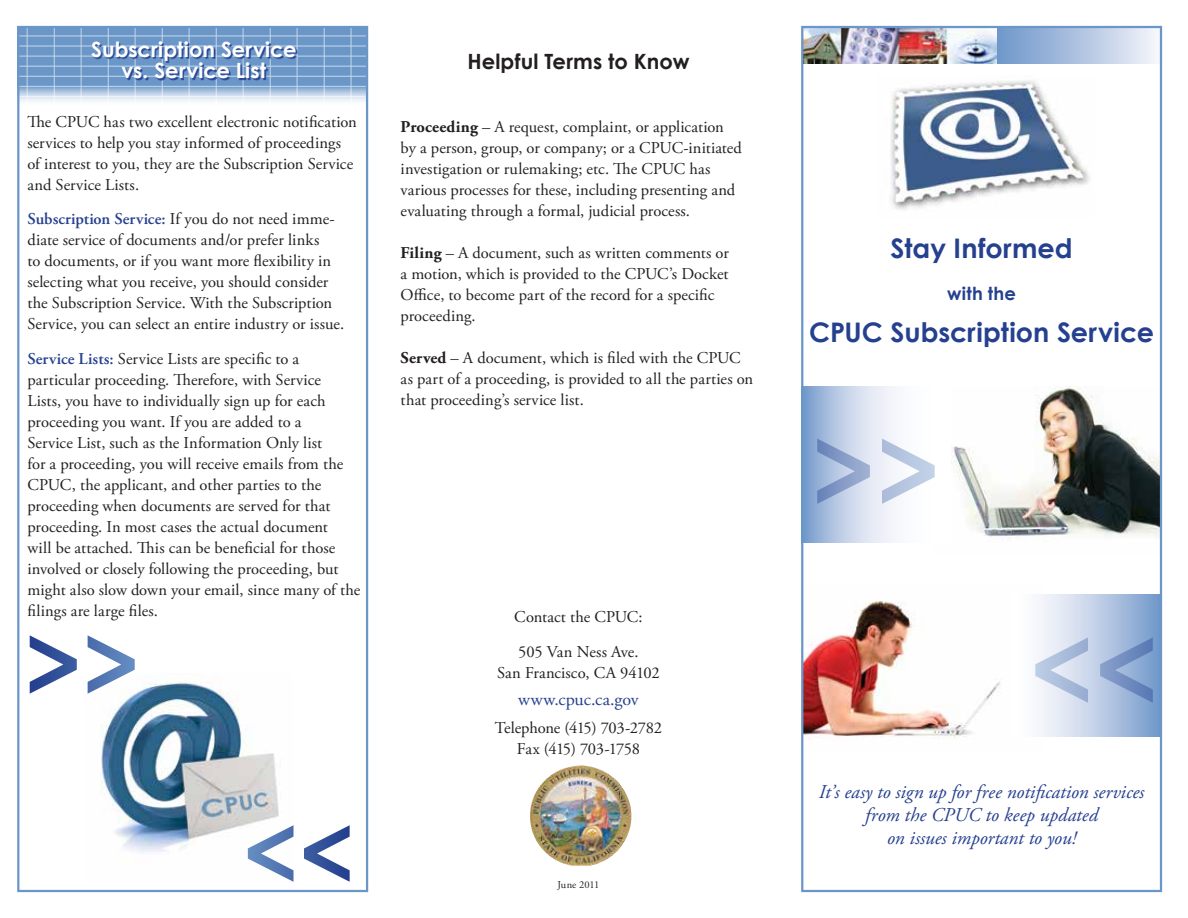
<style>
.page{position:relative;width:1188px;height:918px;background:#fff}
.page>*{position:absolute;margin:0;border:0;box-sizing:border-box;transform-origin:0 0}
.t1{font:700 108px "Century Gothic";color:#fff}
.t2{font:700 96.6px "Century Gothic";color:#fff}
.t3{font:700 27px "Century Gothic";color:#25408f}
.t4{font:700 21px/21px "Century Gothic";letter-spacing:.005em;color:#fff;text-align:center}
.t5{font:700 21px "Century Gothic";letter-spacing:.005em;color:#231f20}
.t6{font:italic 19.5px/23.4px "Adobe Garamond Pro";color:#25408f;text-align:center}
.t7{font:18px "Adobe Garamond Pro";color:#25408f}
.t8{font:700 18px "Century Gothic";letter-spacing:.015em;color:#25408f}
.t9{font:16.5px/21px "Adobe Garamond Pro";letter-spacing:.005em;color:#231f20}
.t10{font:16.5px/21px "Adobe Garamond Pro";letter-spacing:-.02em;color:#231f20;text-align:center}
.t11{font:10.5px "Adobe Garamond Pro";color:#231f20}
.s1{font-weight:600;color:#25408f}
.s2{font-weight:700}
</style>
<div class="page">
<svg style="left:20px;top:29px;width:345px;height:73px;background:#87aad2"></svg>
<hr style="left:17px;top:96px;width:351px;height:1px;background:#fff">
<hr style="left:17px;top:86px;width:351px;height:1px;background:#fff">
<hr style="left:17px;top:76px;width:351px;height:1px;background:#fff">
<hr style="left:17px;top:66px;width:351px;height:1px;background:#fff">
<hr style="left:17px;top:56px;width:351px;height:1px;background:#fff">
<hr style="left:17px;top:46px;width:351px;height:1px;background:#fff">
<hr style="left:17px;top:36px;width:351px;height:1px;background:#fff">
<hr style="left:351px;top:26px;width:1px;height:80px;background:#fff">
<hr style="left:324px;top:26px;width:1px;height:80px;background:#fff">
<hr style="left:297px;top:26px;width:1px;height:80px;background:#fff">
<hr style="left:270px;top:26px;width:1px;height:80px;background:#fff">
<hr style="left:243px;top:26px;width:1px;height:80px;background:#fff">
<hr style="left:216px;top:26px;width:1px;height:80px;background:#fff">
<hr style="left:189px;top:26px;width:1px;height:80px;background:#fff">
<hr style="left:162px;top:26px;width:1px;height:80px;background:#fff">
<hr style="left:135px;top:26px;width:1px;height:80px;background:#fff">
<hr style="left:108px;top:26px;width:1px;height:80px;background:#fff">
<hr style="left:81px;top:26px;width:1px;height:80px;background:#fff">
<hr style="left:54px;top:26px;width:1px;height:80px;background:#fff">
<hr style="left:27px;top:26px;width:1px;height:80px;background:#fff">
<img style="left:891px;top:80px;width:199px;height:130px">
<div style="left:990px;top:27px;width:173px;height:36px;background:linear-gradient(to right,#6b94c9,#f5f4fa)"></div>
<img style="left:804px;top:29px;width:192px;height:34px">
<img style="left:804px;top:594px;width:239px;height:145px">
<img style="left:951px;top:387px;width:208px;height:152px">
<svg style="left:804px;top:387px;width:92px;height:155px;background:#c3d1e8"></svg>
<div style="left:1012px;top:595px;width:149px;height:141px;background:linear-gradient(to right,#fff,#7b9ece)"></div>
<div style="left:801px;top:26px;width:361px;height:866px;border:2px solid #6a96c8"></div>
<img style="left:550px;top:765px;width:33px;height:11px">
<div style="left:17px;top:26px;width:351px;height:866px;border:2px solid #6a96c8"></div>
<div style="left:93px;top:43px;width:205px;height:37px;background:#25408f;opacity:.9"></div>
<img style="left:100px;top:677px;width:179px;height:176px">
<svg style="left:1035px;top:637px;width:118px;height:66px;background:#c0cfe7"></svg>
<svg style="left:248px;top:825px;width:31px;height:28px"></svg>
<p class="t4" style="left:91px;top:38px;width:207px">Subscription Service vs. Service List</p>
<p class="t9" style="left:27px;top:111px;width:331px">The CPUC has two excellent electronic notification services to help you stay informed of proceedings of interest to you, they are the Subscription Service and Service Lists.</p>
<p class="t9" style="left:27px;top:209px;width:318px"><span class="s1">Subscription Service:</span> If you do not need imme&shy;diate service of documents and/or prefer links<br>to documents, or if you want more flexibility in selecting what you receive, you should consider the Subscription Service. With the Subscription Service, you can select an entire industry or issue.</p>
<p class="t9" style="left:27px;top:348px;width:334px"><span class="s1">Service Lists:</span> Service Lists are specific to a particular proceeding. Therefore, with Service<br>Lists, you have to individually sign up for each proceeding you want. If you are added to a<br>Service List, such as the Information Only list<br>for a proceeding, you will receive emails from the CPUC, the applicant, and other parties to the proceeding when documents are served for that proceeding. In most cases the actual document<br>will be attached. This can be beneficial for those involved or closely following the proceeding, but might also slow down your email, since many of the filings are large files.</p>
<h2 class="t2" style="left:24px;top:591px;width:117px">&gt;&gt;</h2>
<p class="t5" style="left:467px;top:45px;width:224px">Helpful Terms to Know</p>
<p class="t9" style="left:401px;top:117px;width:343px"><span class="s2">Proceeding</span> – A request, complaint, or application by a person, group, or company; or a CPUC-initiated investigation or rulemaking; etc. The CPUC has various processes for these, including presenting and evaluating through a formal, judicial process.</p>
<p class="t9" style="left:401px;top:243px;width:330px"><span class="s2">Filing</span> – A document, such as written comments or a motion, which is provided to the CPUC’s Docket Office, to become part of the record for a specific proceeding.</p>
<p class="t9" style="left:401px;top:348px;width:354px"><span class="s2">Served</span> – A document, which is filed with the CPUC as part of a proceeding, is provided to all the parties on that proceeding’s service list.</p>
<p class="t9" style="left:514px;top:600px;width:130px;line-height:34.5px">Contact the CPUC:<br>505 Van Ness Ave.</p>
<p class="t9" style="left:497px;top:663px;width:164px">San Francisco, CA 94102</p>
<p class="t7" style="left:518px;top:689px;width:122px">www.cpuc.ca.gov</p>
<p class="t10" style="left:495px;top:718px;width:169px">Telephone (415) 703-2782<br>Fax (415) 703-1758</p>
<p class="t11" style="left:557px;top:878px;width:43px">June 2011</p>
<h3 class="t3" style="left:891px;top:228px;width:184px">Stay Informed</h3>
<p class="t8" style="left:947px;top:280px;width:70px">with the</p>
<h3 class="t3" style="left:809px;top:312px;width:346px">CPUC Subscription Service</h3>
<h1 class="t1" style="left:811px;top:389px;width:131px">&gt;&gt;</h1>
<p class="t6" style="left:819px;top:780px;width:327px">It’s easy to sign up for free notification services from the CPUC to keep updated<br>on issues important to you!</p>
</div>
